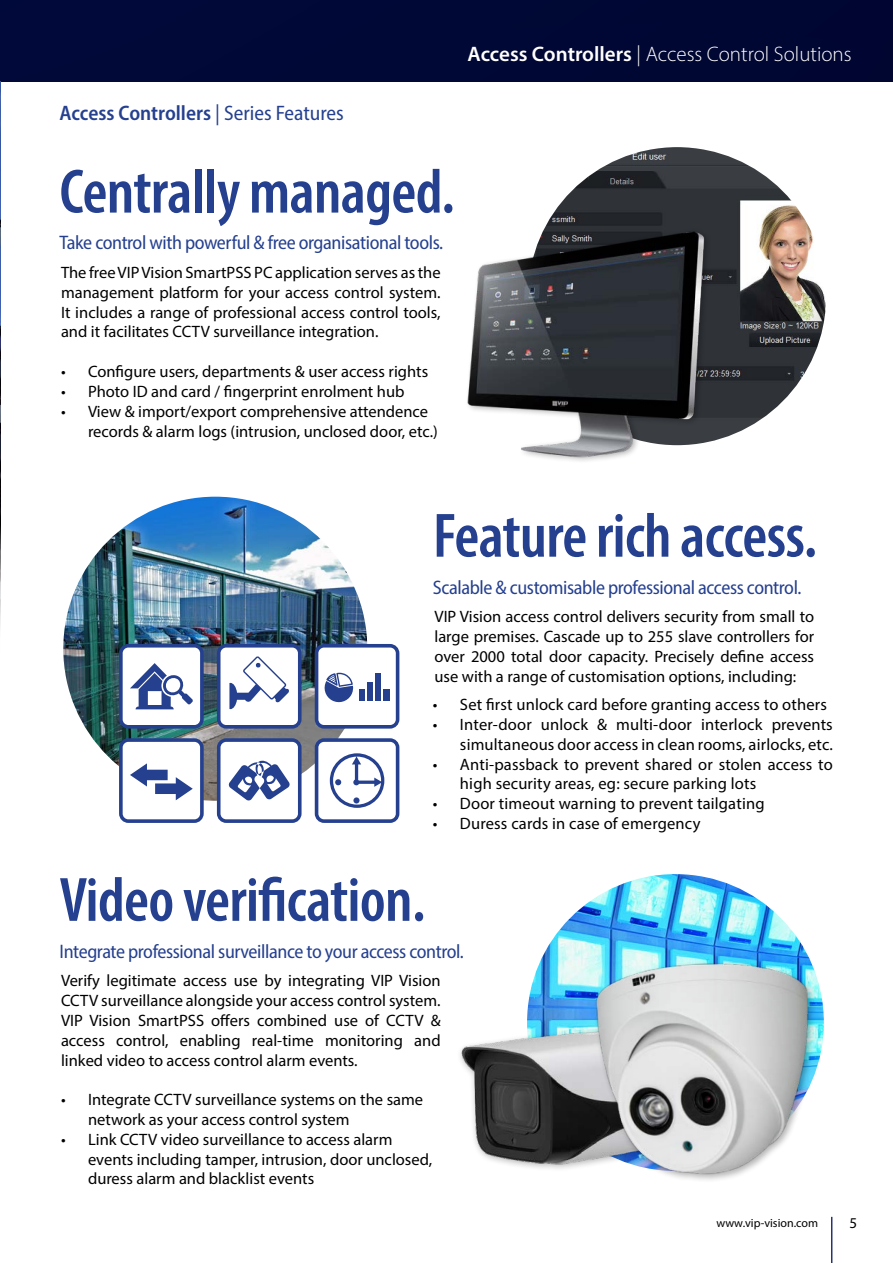
<style>
.page{position:relative;width:893px;height:1263px;background:#fff}
.page>*{position:absolute;margin:0;border:0;box-sizing:border-box;transform-origin:0 0}
.t1{font:600 condensed 63.15px "Myriad Pro";letter-spacing:-.01em;color:#25408f}
.t2{font:300 21px "Myriad Pro";color:#fff}
.t3{font:600 semi-condensed 21px "Myriad Pro";color:#25408f}
.t4{font:semi-condensed 19.65px "Myriad Pro";letter-spacing:-.02em;color:#25408f}
.t5{font:16.5px/19.8px "Myriad Pro";color:#000}
.t6{font:15px "Myriad Pro";color:#000}
.t7{font:12px "Myriad Pro";color:#000}
.s1{font-weight:400}
.s2{font-weight:600}
</style>
<div class="page">
<div style="left:0;top:0;width:893px;height:81px;background:#000836"></div>
<hr style="left:831px;top:1217px;width:1px;height:46px;background:#283370">
<img style="left:527px;top:874px;width:297px;height:297px;border-radius:148px">
<img style="left:0;top:81px;width:1px;height:545px">
<img style="left:528px;top:147px;width:298px;height:298px;border-radius:149px">
<img style="left:467px;top:220px;width:241px;height:241px">
<img style="left:460px;top:996px;width:121px;height:171px">
<img style="left:581px;top:945px;width:243px;height:235px">
<img style="left:63px;top:497px;width:304px;height:304px;border-radius:152px">
<svg style="left:315px;top:644px;width:84px;height:85px"></svg>
<div style="left:367px;top:683px;width:6px;height:18px;background:#25408f"></div>
<div style="left:375px;top:674px;width:6px;height:27px;background:#25408f"></div>
<div style="left:359px;top:689px;width:6px;height:12px;background:#25408f"></div>
<div style="left:383px;top:689px;width:7px;height:12px;background:#25408f"></div>
<svg style="left:217px;top:644px;width:85px;height:85px"></svg>
<svg style="left:119px;top:738px;width:85px;height:85px"></svg>
<svg style="left:315px;top:738px;width:84px;height:85px"></svg>
<svg style="left:217px;top:738px;width:85px;height:85px"></svg>
<svg style="left:119px;top:644px;width:85px;height:85px"></svg>
<p class="t3" style="left:60px;top:99px;width:286px">Access Controllers <span class="s1">| Series Features</span></p>
<p class="t2" style="left:468px;top:42px;width:386px"><span class="s2">Access Controllers</span> | Access Control Solutions</p>
<h1 class="t1" style="left:60px;top:153px;width:397px">Centrally managed.</h1>
<p class="t4" style="left:60px;top:231px;width:385px">Take control with powerful &amp; free organisational tools.</p>
<p class="t5" style="left:61px;top:262px;width:381px;text-align:justify">The free VIP Vision SmartPSS PC application serves as the management platform for your access control system.<br>It includes a range of professional access control tools, and it facilitates CCTV surveillance integration.</p>
<p class="t5" style="left:61px;top:361px;width:369px">• Configure users, departments &amp; user access rights</p>
<p class="t5" style="left:61px;top:381px;width:345px">• Photo ID and card / fingerprint enrolment hub</p>
<p class="t5" style="left:88px;top:401px;width:351px;text-indent:-27px">• View &amp; import/export comprehensive attendence records &amp; alarm logs (intrusion, unclosed door, etc.)</p>
<h1 class="t1" style="left:433px;top:497px;width:386px">Feature rich access.</h1>
<p class="t4" style="left:433px;top:575px;width:370px">Scalable &amp; customisable professional access control.</p>
<p class="t5" style="left:434px;top:606px;width:381px;text-align:justify">VIP Vision access control delivers security from small to large premises. Cascade up to 255 slave controllers for over 2000 total door capacity. Precisely define access use with a range of customisation options, including:</p>
<p class="t5" style="left:433px;top:694px;width:395px">• Set first unlock card before granting access to others</p>
<p class="t5" style="left:433px;top:714px;width:401px;text-align:right">• Inter-door unlock &amp; multi-door interlock prevents simultaneous door access in clean rooms, airlocks, etc.</p>
<p class="t5" style="left:460px;top:754px;width:374px;text-indent:-27px">• Anti-passback to prevent shared or stolen access to high security areas, eg: secure parking lots</p>
<p class="t5" style="left:433px;top:793px;width:333px">• Door timeout warning to prevent tailgating</p>
<p class="t5" style="left:433px;top:813px;width:269px">• Duress cards in case of emergency</p>
<h1 class="t1" style="left:60px;top:861px;width:367px">Video verification.</h1>
<p class="t4" style="left:60px;top:939px;width:406px">Integrate professional surveillance to your access control.</p>
<p class="t5" style="left:61px;top:971px;width:381px;text-align:justify">Verify legitimate access use by integrating VIP Vision CCTV surveillance alongside your access control system.<br>VIP Vision SmartPSS offers combined use of CCTV &amp; access control, enabling real-time monitoring and linked video to access control alarm events.</p>
<p class="t5" style="left:88px;top:1089px;width:337px;text-indent:-27px">• Integrate CCTV surveillance systems on the same network as your access control system</p>
<p class="t5" style="left:88px;top:1129px;width:346px;text-indent:-27px">• Link CCTV video surveillance to access alarm events including tamper, intrusion, door unclosed, duress alarm and blacklist events</p>
<p class="t7" style="left:716px;top:1215px;width:103px">www.vip-vision.com</p>
<p class="t6" style="left:849px;top:1214px;width:9px">5</p>
</div>
